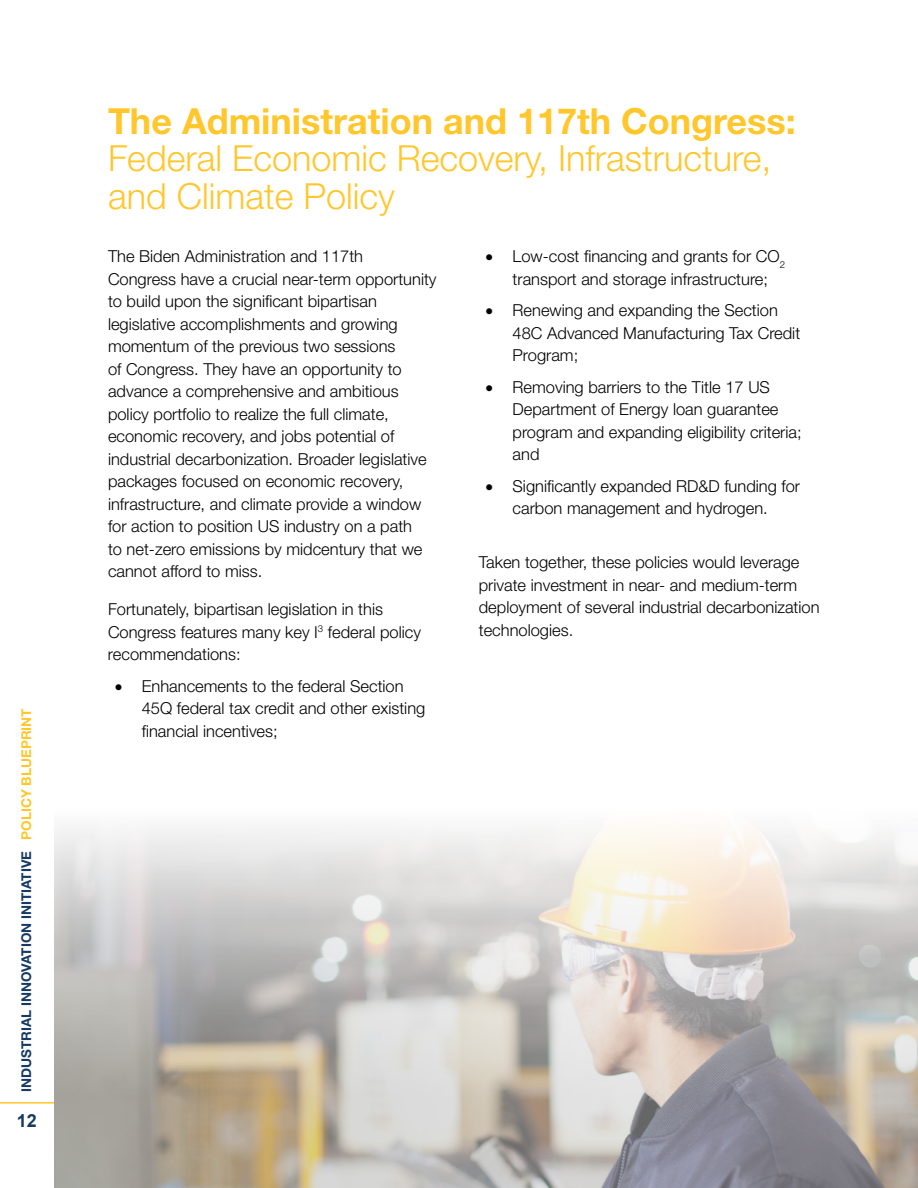
<style>
.page{position:relative;width:918px;height:1188px;background:#fff}
.page>*{position:absolute;margin:0;border:0;box-sizing:border-box;transform-origin:0 0}
.t1{font:300 36px/37.5px "Helvetica Neue LT Std";color:#ffc72c}
.t2{font:700 36px "Helvetica Neue LT Std";color:#ffc72c}
.t3{font:700 18px "Arial";color:#163a64}
.t4{font:300 16.5px/22.5px "Helvetica Neue LT Std";color:#000}
.t5{font:700 13.5px "Helvetica Neue LT Std";color:#163a64}
.s1{color:#ffc72c}
</style>
<div class="page">
<hr style="left:0;top:1102px;width:54px;height:2px;background:#ffc72c">
<img style="left:54px;top:828px;width:864px;height:360px">
<p class="t5" style="left:18px;top:1092px;width:385px;rotate:-90deg">INDUSTRIAL INNOVATION INITIATIVE <span class="s1">POLICY BLUEPRINT</span></p>
<p class="t3" style="left:17px;top:1108px;width:22px">12</p>
<h1 class="t2" style="left:108px;top:99px;width:689px">The Administration and 117th Congress:</h1>
<h1 class="t1" style="left:108px;top:139px;width:665px">Federal Economic Recovery, Infrastructure, and Climate Policy</h1>
<p class="t4" style="left:513px;top:245px;width:274px;text-indent:-27px">• Low-cost financing and grants for CO<sub>2 </sub>transport and storage infrastructure;</p>
<p class="t4" style="left:513px;top:299px;width:289px;text-indent:-27px">• Renewing and expanding the Section<br>48C Advanced Manufacturing Tax Credit<br>Program;</p>
<p class="t4" style="left:513px;top:375px;width:291px;text-indent:-27px">• Removing barriers to the Title 17 US<br>Department of Energy loan guarantee program and expanding eligibility criteria; and</p>
<p class="t4" style="left:486px;top:474px;width:316px;text-align:center">• Significantly expanded RD&amp;D funding for carbon management and hydrogen.</p>
<p class="t4" style="left:479px;top:551px;width:342px">Taken together, these policies would leverage private investment in near- and medium-term deployment of several industrial decarbonization technologies.</p>
<p class="t4" style="left:108px;top:245px;width:330px">The Biden Administration and 117th<br>Congress have a crucial near-term opportunity to build upon the significant bipartisan legislative accomplishments and growing momentum of the previous two sessions<br>of Congress. They have an opportunity to advance a comprehensive and ambitious policy portfolio to realize the full climate, economic recovery, and jobs potential of industrial decarbonization. Broader legislative packages focused on economic recovery, infrastructure, and climate provide a window for action to position US industry on a path<br>to net-zero emissions by midcentury that we cannot afford to miss.</p>
<p class="t4" style="left:108px;top:598px;width:315px">Fortunately, bipartisan legislation in this<br>Congress features many key I<sup>3</sup> federal policy recommendations:</p>
<p class="t4" style="left:142px;top:674px;width:285px;text-indent:-27px">• Enhancements to the federal Section<br>45Q federal tax credit and other existing financial incentives;</p>
</div>
